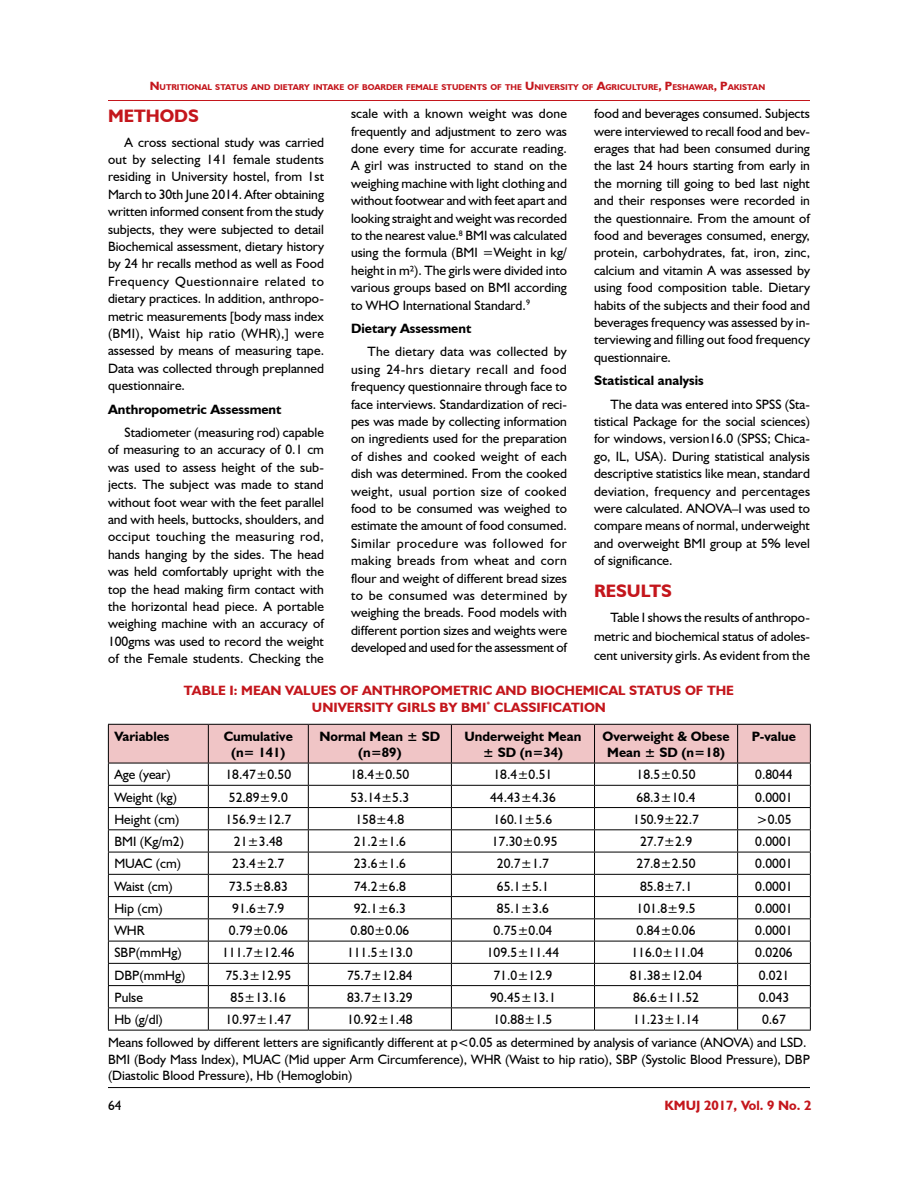
<style>
.page{position:relative;width:918px;height:1188px;background:#fff}
.page>*{position:absolute;margin:0;border:0;box-sizing:border-box;transform-origin:0 0}
.t1{font:700 18px "Humanist 521 BT";color:#c4161c}
.t2{font:13.5px/17.4px "Humanist 521 BT";color:#000;text-align:justify}
.t3{font:700 13.5px/16.5px "Humanist 521 BT";color:#000;text-align:center}
.t4{font:700 13.5px/16.5px "Humanist 521 BT";color:#c4161c;text-align:center}
.t5{font:700 8.4px "Humanist 521 BT";color:#c4161c}
.s1{font-size:12px}
</style>
<div class="page">
<hr style="left:108px;top:1087px;width:702px;height:1px;background:#000">
<hr style="left:108px;top:100px;width:702px;height:1px;background:#c4161c">
<svg style="left:108px;top:724px;width:703px;height:306px"></svg>
<hr style="left:108px;top:1030px;width:100px;height:1px;background:#000">
<hr style="left:208px;top:1030px;width:100px;height:1px;background:#000">
<hr style="left:308px;top:1030px;width:143px;height:1px;background:#000">
<hr style="left:451px;top:1030px;width:144px;height:1px;background:#000">
<hr style="left:595px;top:1030px;width:143px;height:1px;background:#000">
<hr style="left:738px;top:1030px;width:73px;height:1px;background:#000">
<p class="t5" style="left:150px;top:82px;width:616px"><span class="s1">N</span>UTRITIONAL STATUS AND DIETARY INTAKE OF BOARDER FEMALE STUDENTS OF THE <span class="s1">U</span> NIVERSITY OF <span class="s1">A</span>GRICULTURE<span class="s1">, P</span>ESHAWAR<span class="s1">, P</span>AKISTAN</p>
<p class="t2" style="left:594px;top:105px;width:218px">food and beverages consumed. Subjects were interviewed to recall food and bev&shy;erages that had been consumed during the last 24 hours starting from early in the morning till going to bed last night and their responses were recorded in the questionnaire. From the amount of food and beverages consumed, energy, protein, carbohydrates, fat, iron, zinc, calcium and vitamin A was assessed by using food composition table. Dietary habits of the subjects and their food and beverages frequency was assessed by in&shy;terviewing and filling out food frequency questionnaire.</p>
<p class="t3" style="left:594px;top:372px;width:111px">Statistical analysis</p>
<p class="t2" style="left:594px;top:395px;width:218px;text-indent:16px">The data was entered into SPSS (Sta&shy;tistical Package for the social sciences) for windows, version16.0 (SPSS; Chica&shy;go, IL, USA). During statistical analysis descriptive statistics like mean, standard deviation, frequency and percentages were calculated. ANOVA–I was used to compare means of normal, underweight and overweight BMI group at 5% level of significance.</p>
<h1 class="t1" style="left:594px;top:580px;width:79px">RESULTS</h1>
<p class="t2" style="left:594px;top:608px;width:218px;line-height:18.9px;text-indent:16px">Table I shows the results of anthropo&shy;metric and biochemical status of adoles&shy;cent university girls. As evident from the</p>
<p class="t4" style="left:184px;top:682px;width:552px">TABLE I: MEAN VALUES OF ANTHROPOMETRIC AND BIOCHEMICAL STATUS OF THE<br>UNIVERSITY GIRLS BY BMI<sup>*</sup> CLASSIFICATION</p>
<p class="t2" style="left:351px;top:105px;width:218px">scale with a known weight was done frequently and adjustment to zero was done every time for accurate reading.<br>A girl was instructed to stand on the weighing machine with light clothing and without footwear and with feet apart and looking straight and weight was recorded to the nearest value.<sup>8</sup> BMI was calculated using the formula (BMI =Weight in kg/ height in m²). The girls were divided into various groups based on BMI according to WHO International Standard.<sup>9</sup></p>
<p class="t3" style="left:351px;top:320px;width:122px">Dietary Assessment</p>
<p class="t2" style="left:351px;top:343px;width:218px;text-indent:16px">The dietary data was collected by using 24-hrs dietary recall and food frequency questionnaire through face to face interviews. Standardization of reci&shy;pes was made by collecting information on ingredients used for the preparation of dishes and cooked weight of each dish was determined. From the cooked weight, usual portion size of cooked food to be consumed was weighed to estimate the amount of food consumed.<br>Similar procedure was followed for making breads from wheat and corn flour and weight of different bread sizes to be consumed was determined by weighing the breads. Food models with different portion sizes and weights were developed and used for the assessment of</p>
<h1 class="t1" style="left:108px;top:104px;width:92px">METHODS</h1>
<p class="t2" style="left:108px;top:133px;width:218px;text-indent:16px">A cross sectional study was carried out by selecting 141 female students residing in University hostel, from 1st March to 30th June 2014. After obtaining written informed consent from the study subjects, they were subjected to detail Biochemical assessment, dietary history by 24 hr recalls method as well as Food Frequency Questionnaire related to dietary practices. In addition, anthropo&shy;metric measurements [body mass index (BMI), Waist hip ratio (WHR),] were assessed by means of measuring tape.<br>Data was collected through preplanned questionnaire.</p>
<p class="t3" style="left:108px;top:400px;width:175px">Anthropometric Assessment</p>
<p class="t2" style="left:108px;top:423px;width:218px;text-indent:16px">Stadiometer (measuring rod) capable of measuring to an accuracy of 0.1 cm was used to assess height of the sub&shy;jects. The subject was made to stand without foot wear with the feet parallel and with heels, buttocks, shoulders, and occiput touching the measuring rod, hands hanging by the sides. The head was held comfortably upright with the top the head making firm contact with the horizontal head piece. A portable weighing machine with an accuracy of 100gms was used to record the weight of the Female students. Checking the</p>
<p class="t3" style="left:114px;top:727px;width:57px">Variables</p>
<p class="t3" style="left:224px;top:727px;width:71px">Cumulative (n= 141)</p>
<p class="t3" style="left:319px;top:727px;width:122px">Normal Mean ± SD (n=89)</p>
<p class="t3" style="left:465px;top:727px;width:118px">Underweight Mean ± SD (n=34)</p>
<p class="t3" style="left:603px;top:727px;width:129px">Overweight &amp; Obese<br>Mean ± SD (n=18)</p>
<p class="t3" style="left:752px;top:727px;width:46px">P-value</p>
<p class="t2" style="left:114px;top:766px;width:58px">Age (year)</p>
<p class="t2" style="left:225px;top:766px;width:67px">18.47±0.50</p>
<p class="t2" style="left:350px;top:766px;width:60px">18.4±0.50</p>
<p class="t2" style="left:494px;top:766px;width:60px">18.4±0.51</p>
<p class="t2" style="left:637px;top:766px;width:60px">18.5±0.50</p>
<p class="t2" style="left:755px;top:766px;width:39px">0.8044</p>
<p class="t2" style="left:114px;top:788px;width:64px">Weight (kg)</p>
<p class="t2" style="left:229px;top:788px;width:60px">52.89±9.0</p>
<p class="t2" style="left:350px;top:788px;width:60px">53.14±5.3</p>
<p class="t2" style="left:490px;top:788px;width:67px">44.43±4.36</p>
<p class="t2" style="left:637px;top:788px;width:60px">68.3±10.4</p>
<p class="t2" style="left:755px;top:788px;width:39px">0.0001</p>
<p class="t2" style="left:114px;top:810px;width:67px">Height (cm)</p>
<p class="t2" style="left:225px;top:810px;width:67px">156.9±12.7</p>
<p class="t2" style="left:356px;top:810px;width:50px">158±4.8</p>
<p class="t2" style="left:494px;top:810px;width:60px">160.1±5.6</p>
<p class="t2" style="left:633px;top:810px;width:67px">150.9±22.7</p>
<p class="t2" style="left:756px;top:810px;width:37px">&gt;0.05</p>
<p class="t2" style="left:114px;top:833px;width:71px">BMI (Kg/m2)</p>
<p class="t2" style="left:234px;top:833px;width:50px">21±3.48</p>
<p class="t2" style="left:354px;top:833px;width:54px">21.2±1.6</p>
<p class="t2" style="left:492px;top:833px;width:67px">17.30±0.95</p>
<p class="t2" style="left:640px;top:833px;width:54px">27.7±2.9</p>
<p class="t2" style="left:755px;top:833px;width:39px">0.0001</p>
<p class="t2" style="left:114px;top:855px;width:68px">MUAC (cm)</p>
<p class="t2" style="left:232px;top:855px;width:54px">23.4±2.7</p>
<p class="t2" style="left:354px;top:855px;width:54px">23.6±1.6</p>
<p class="t2" style="left:497px;top:855px;width:54px">20.7±1.7</p>
<p class="t2" style="left:637px;top:855px;width:60px">27.8±2.50</p>
<p class="t2" style="left:755px;top:855px;width:39px">0.0001</p>
<p class="t2" style="left:114px;top:877px;width:60px">Waist (cm)</p>
<p class="t2" style="left:229px;top:877px;width:60px">73.5±8.83</p>
<p class="t2" style="left:354px;top:877px;width:54px">74.2±6.8</p>
<p class="t2" style="left:497px;top:877px;width:54px">65.1±5.1</p>
<p class="t2" style="left:640px;top:877px;width:54px">85.8±7.1</p>
<p class="t2" style="left:755px;top:877px;width:39px">0.0001</p>
<p class="t2" style="left:114px;top:899px;width:50px">Hip (cm)</p>
<p class="t2" style="left:232px;top:899px;width:54px">91.6±7.9</p>
<p class="t2" style="left:354px;top:899px;width:54px">92.1±6.3</p>
<p class="t2" style="left:497px;top:899px;width:54px">85.1±3.6</p>
<p class="t2" style="left:637px;top:899px;width:60px">101.8±9.5</p>
<p class="t2" style="left:755px;top:899px;width:39px">0.0001</p>
<p class="t2" style="left:114px;top:922px;width:32px">WHR</p>
<p class="t2" style="left:229px;top:922px;width:60px">0.79±0.06</p>
<p class="t2" style="left:350px;top:922px;width:60px">0.80±0.06</p>
<p class="t2" style="left:494px;top:922px;width:60px">0.75±0.04</p>
<p class="t2" style="left:637px;top:922px;width:60px">0.84±0.06</p>
<p class="t2" style="left:755px;top:922px;width:39px">0.0001</p>
<p class="t2" style="left:114px;top:944px;width:69px">SBP(mmHg)</p>
<p class="t2" style="left:222px;top:944px;width:74px">111.7±12.46</p>
<p class="t2" style="left:347px;top:944px;width:67px">111.5±13.0</p>
<p class="t2" style="left:487px;top:944px;width:74px">109.5±11.44</p>
<p class="t2" style="left:632px;top:944px;width:74px">116.0±11.04</p>
<p class="t2" style="left:755px;top:944px;width:39px">0.0206</p>
<p class="t2" style="left:114px;top:966px;width:73px">DBP(mmHg)</p>
<p class="t2" style="left:225px;top:966px;width:67px">75.3±12.95</p>
<p class="t2" style="left:347px;top:966px;width:67px">75.7±12.84</p>
<p class="t2" style="left:494px;top:966px;width:60px">71.0±12.9</p>
<p class="t2" style="left:630px;top:966px;width:74px">81.38±12.04</p>
<p class="t2" style="left:759px;top:966px;width:32px">0.021</p>
<p class="t2" style="left:114px;top:988px;width:30px">Pulse</p>
<p class="t2" style="left:231px;top:988px;width:57px">85±13.16</p>
<p class="t2" style="left:347px;top:988px;width:67px">83.7±13.29</p>
<p class="t2" style="left:490px;top:988px;width:67px">90.45±13.1</p>
<p class="t2" style="left:633px;top:988px;width:67px">86.6±11.52</p>
<p class="t2" style="left:759px;top:988px;width:32px">0.043</p>
<p class="t2" style="left:114px;top:1011px;width:50px">Hb (g/dl)</p>
<p class="t2" style="left:225px;top:1011px;width:67px">10.97±1.47</p>
<p class="t2" style="left:347px;top:1011px;width:67px">10.92±1.48</p>
<p class="t2" style="left:494px;top:1011px;width:60px">10.88±1.5</p>
<p class="t2" style="left:633px;top:1011px;width:67px">11.23±1.14</p>
<p class="t2" style="left:108px;top:1008px;width:700px;line-height:22.8px;text-indent:654px">0.67<br>Means followed by different letters are significantly different at p&lt;0.05 as determined by analysis of variance (ANOVA) and LSD.</p>
<p class="t2" style="left:108px;top:1050px;width:704px;line-height:16.5px">BMI (Body Mass Index), MUAC (Mid upper Arm Circumference), WHR (Waist to hip ratio), SBP (Systolic Blood Pressure), DBP (Diastolic Blood Pressure), Hb (Hemoglobin)</p>
<p class="t2" style="left:108px;top:1096px;width:15px">64</p>
<p class="t4" style="left:665px;top:1097px;width:148px">KMUJ 2017, Vol. 9 No. 2</p>
</div>
